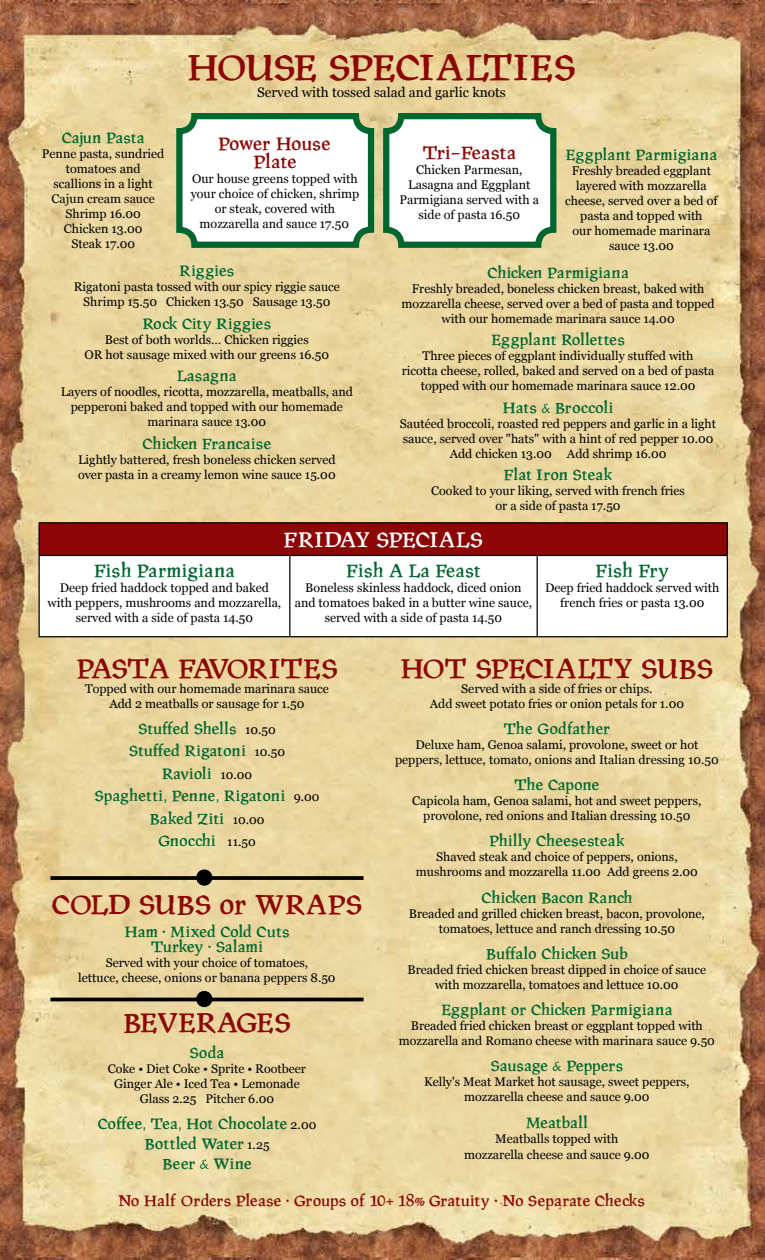
<style>
.page{position:relative;width:765px;height:1260px;background:#fff}
.page>*{position:absolute;margin:0;border:0;box-sizing:border-box;transform-origin:0 0}
.t1{font:30px "Prag Roman";letter-spacing:-.07em;color:#8b0604}
.t2{font:22.5px "Prag Roman";letter-spacing:-.06em;color:#8b0604}
.t3{font:22.5px "Prag Roman";letter-spacing:-.04em;color:#8b0604}
.t4{font:22.5px "Prag Roman";letter-spacing:-.08em;color:#8b0604}
.t5{font:17.5px "Prag Roman";letter-spacing:-.06em;color:#fff}
.t6{font:15px/18px "Prag Roman";letter-spacing:-.055em;color:#8b0604;text-align:center}
.t7{font:15px "Prag Roman";letter-spacing:-.025em;color:#00662f}
.t8{font:15px "Prag Roman";color:#00662f}
.t9{font:13.75px "Georgia";color:#000}
.t10{font:12.5px/15px "Georgia";color:#000;text-align:center}
.t11{font:12.5px/22.5px "Prag Roman";letter-spacing:-.025em;color:#00662f;text-align:center}
.t12{font:12.5px/15px "Prag Roman";color:#00662f;text-align:center}
.t13{font:12.5px "Prag Roman";letter-spacing:-.02em;color:#8b0604}
.t14{font:12.5px "Prag Roman";letter-spacing:-.05em;color:#00662f}
.s1{font-family:"Georgia";color:#000}
</style>
<div class="page">
<img style="left:0;top:0;width:765px;height:1260px">
<div style="left:39px;top:523px;width:688px;height:32px;background:#8b0604"></div>
<svg style="left:40px;top:556px;width:687px;height:80px"></svg>
<hr style="left:39px;top:522px;width:251px;height:1px;background:#000">
<hr style="left:39px;top:523px;width:1px;height:32px;background:#000">
<hr style="left:290px;top:522px;width:247px;height:1px;background:#000">
<hr style="left:537px;top:522px;width:191px;height:1px;background:#000">
<hr style="left:727px;top:523px;width:1px;height:32px;background:#000">
<hr style="left:39px;top:555px;width:251px;height:1px;background:#000">
<hr style="left:39px;top:556px;width:1px;height:80px;background:#000">
<hr style="left:290px;top:555px;width:247px;height:1px;background:#000">
<hr style="left:289px;top:556px;width:1px;height:80px;background:#000">
<hr style="left:537px;top:555px;width:191px;height:1px;background:#000">
<hr style="left:537px;top:556px;width:1px;height:80px;background:#000">
<hr style="left:727px;top:556px;width:1px;height:80px;background:#000">
<hr style="left:39px;top:636px;width:251px;height:1px;background:#000">
<hr style="left:290px;top:636px;width:247px;height:1px;background:#000">
<hr style="left:537px;top:636px;width:191px;height:1px;background:#000">
<div style="left:386px;top:116px;width:167px;height:129px;background:#fff;border-radius:15px"></div>
<div style="left:383px;top:113px;width:173px;height:135px;border:6px solid #00662f;border-radius:15px"></div>
<svg style="left:50px;top:876px;width:314px;height:4px"></svg>
<div style="left:197px;top:870px;width:15px;height:15px;background:#000;border-radius:50%"></div>
<div style="left:196px;top:869px;width:16px;height:17px;border:1px solid #000;border-radius:50%"></div>
<hr style="left:50px;top:998px;width:314px;height:3px;background:#000">
<div style="left:197px;top:992px;width:15px;height:15px;background:#000;border-radius:50%"></div>
<div style="left:196px;top:991px;width:16px;height:16px;border:1px solid #000;border-radius:50%"></div>
<div style="left:179px;top:116px;width:192px;height:129px;background:#fff;border-radius:15px"></div>
<div style="left:176px;top:113px;width:198px;height:135px;border:6px solid #00662f;border-radius:15px"></div>
<p class="t11" style="left:62px;top:127px;width:85px">Cajun Pasta</p>
<p class="t10" style="left:42px;top:146px;width:124px">Penne pasta, sundried tomatoes and scallions in a light<br>Cajun cream sauce<br>Shrimp 16.00<br>Chicken 13.00<br>Steak 17.00</p>
<h1 class="t1" style="left:187px;top:48px;width:391px">HOUSE SPECIALTIES</h1>
<p class="t9" style="left:257px;top:84px;width:250px">Served with tossed salad and garlic knots</p>
<p class="t6" style="left:218px;top:135px;width:115px">Power House<br>Plate</p>
<p class="t10" style="left:191px;top:171px;width:170px">Our house greens topped with your choice of chicken, shrimp or steak, covered with mozzarella and sauce 17.50</p>
<p class="t6" style="left:422px;top:144px;width:95px">Tri-Feasta</p>
<p class="t10" style="left:400px;top:162px;width:141px">Chicken Parmesan,<br>Lasagna and Eggplant<br>Parmigiana served with a side of pasta 16.50</p>
<p class="t12" style="left:565px;top:147px;width:153px">Eggplant Parmigiana</p>
<p class="t10" style="left:565px;top:163px;width:154px">Freshly breaded eggplant layered with mozzarella cheese, served over a bed of pasta and topped with<br>our homemade marinara sauce 13.00</p>
<p class="t11" style="left:179px;top:260px;width:57px">Riggies</p>
<p class="t10" style="left:74px;top:280px;width:268px">Rigatoni pasta tossed with our spicy riggie sauce<br>Shrimp 15.50 Chicken 13.50 Sausage 13.50</p>
<p class="t11" style="left:142px;top:313px;width:130px">Rock City Riggies</p>
<p class="t10" style="left:85px;top:332px;width:246px">Best of both worlds… Chicken riggies<br>OR hot sausage mixed with our greens 16.50</p>
<p class="t11" style="left:177px;top:365px;width:62px">Lasagna</p>
<p class="t10" style="left:61px;top:385px;width:294px">Layers of noodles, ricotta, mozzarella, meatballs, and pepperoni baked and topped with our homemade marinara sauce 13.00</p>
<p class="t11" style="left:142px;top:433px;width:131px">Chicken Francaise</p>
<p class="t10" style="left:78px;top:452px;width:259px;text-align:left">Lightly battered, fresh boneless chicken served over pasta in a creamy lemon wine sauce 15.00</p>
<p class="t11" style="left:487px;top:262px;width:144px">Chicken Parmigiana</p>
<p class="t10" style="left:402px;top:281px;width:314px">Freshly breaded, boneless chicken breast, baked with mozzarella cheese, served over a bed of pasta and topped with our homemade marinara sauce 14.00</p>
<p class="t11" style="left:491px;top:329px;width:135px">Eggplant Rollettes</p>
<p class="t10" style="left:402px;top:349px;width:314px">Three pieces of eggplant individually stuffed with<br>ricotta cheese, rolled, baked and served on a bed of pasta topped with our homemade marinara sauce 12.00</p>
<p class="t12" style="left:503px;top:400px;width:113px">Hats &amp; Broccoli</p>
<p class="t10" style="left:400px;top:416px;width:318px">Sautéed broccoli, roasted red peppers and garlic in a light sauce, served over "hats" with a hint of red pepper 10.00<br>Add chicken 13.00 Add shrimp 16.00</p>
<p class="t11" style="left:504px;top:464px;width:111px">Flat Iron Steak</p>
<p class="t10" style="left:431px;top:484px;width:255px">Cooked to your liking, served with french fries or a side of pasta 17.50</p>
<h3 class="t5" style="left:283px;top:528px;width:201px">FRIDAY SPECIALS</h3>
<p class="t8" style="left:94px;top:560px;width:143px">Fish Parmigiana</p>
<p class="t10" style="left:48px;top:580px;width:235px">Deep fried haddock topped and baked with peppers, mushrooms and mozzarella, served with a side of pasta 14.50</p>
<p class="t7" style="left:346px;top:560px;width:137px">Fish A La Feast</p>
<p class="t10" style="left:295px;top:580px;width:239px">Boneless skinless haddock, diced onion and tomatoes baked in a butter wine sauce, served with a side of pasta 14.50</p>
<p class="t7" style="left:595px;top:560px;width:75px">Fish Fry</p>
<p class="t10" style="left:545px;top:580px;width:176px">Deep fried haddock served with french fries or pasta 13.00</p>
<h2 class="t4" style="left:76px;top:653px;width:264px">PASTA FAVORITES</h2>
<p class="t10" style="left:85px;top:681px;width:245px">Topped with our homemade marinara sauce<br>Add 2 meatballs or sausage for 1.50</p>
<p class="t11" style="left:94px;top:718px;width:227px">Stuffed Shells <span class="s1">10.50<br></span>Stuffed Rigatoni <span class="s1">10.50<br></span>Ravioli <span class="s1">10.00<br></span>Spaghetti, Penne, Rigatoni <span class="s1">9.00<br></span>Baked Ziti <span class="s1">10.00<br></span>Gnocchi <span class="s1">11.50</span></p>
<h2 class="t3" style="left:51px;top:889px;width:313px">COLD SUBS or WRAPS</h2>
<p class="t12" style="left:124px;top:924px;width:167px">Ham • Mixed Cold Cuts<br>Turkey • Salami</p>
<p class="t10" style="left:78px;top:955px;width:259px">Served with your choice of tomatoes,<br>lettuce, cheese, onions or banana peppers 8.50</p>
<h2 class="t2" style="left:123px;top:1007px;width:170px">BEVERAGES</h2>
<p class="t11" style="left:189px;top:1042px;width:37px">Soda</p>
<p class="t10" style="left:108px;top:1062px;width:200px">Coke • Diet Coke • Sprite • Rootbeer<br>Ginger Ale • Iced Tea • Lemonade<br>Glass 2.25 Pitcher 6.00</p>
<p class="t11" style="left:98px;top:1115px;width:220px;line-height:20px">Coffee, Tea, Hot Chocolate <span class="s1">2.00<br></span>Bottled Water <span class="s1">1.25<br></span>Beer &amp; Wine</p>
<h2 class="t2" style="left:400px;top:653px;width:315px">HOT SPECIALTY SUBS</h2>
<p class="t10" style="left:430px;top:681px;width:256px">Served with a side of fries or chips.<br>Add sweet potato fries or onion petals for 1.00</p>
<p class="t12" style="left:504px;top:722px;width:108px">The Godfather</p>
<p class="t10" style="left:395px;top:737px;width:325px">Deluxe ham, Genoa salami, provolone, sweet or hot peppers, lettuce, tomato, onions and Italian dressing 10.50</p>
<p class="t14" style="left:514px;top:776px;width:87px">The Capone</p>
<p class="t10" style="left:412px;top:794px;width:291px">Capicola ham, Genoa salami, hot and sweet peppers, provolone, red onions and Italian dressing 10.50</p>
<p class="t12" style="left:489px;top:834px;width:138px">Philly Cheesesteak</p>
<p class="t10" style="left:416px;top:850px;width:283px">Shaved steak and choice of peppers, onions, mushrooms and mozzarella 11.00 Add greens 2.00</p>
<p class="t11" style="left:481px;top:887px;width:153px">Chicken Bacon Ranch</p>
<p class="t10" style="left:409px;top:906px;width:297px">Breaded and grilled chicken breast, bacon, provolone, tomatoes, lettuce and ranch dressing 10.50</p>
<p class="t11" style="left:486px;top:943px;width:144px">Buffalo Chicken Sub</p>
<p class="t10" style="left:408px;top:962px;width:300px">Breaded fried chicken breast dipped in choice of sauce with mozzarella, tomatoes and lettuce 10.00</p>
<p class="t11" style="left:441px;top:999px;width:233px">Eggplant or Chicken Parmigiana</p>
<p class="t10" style="left:399px;top:1019px;width:318px">Breaded fried chicken breast or eggplant topped with mozzarella and Romano cheese with marinara sauce 9.50</p>
<p class="t11" style="left:491px;top:1055px;width:134px">Sausage &amp; Peppers</p>
<p class="t10" style="left:424px;top:1075px;width:267px">Kelly's Meat Market hot sausage, sweet peppers, mozzarella cheese and sauce 9.00</p>
<p class="t12" style="left:526px;top:1115px;width:64px">Meatball</p>
<p class="t10" style="left:464px;top:1130px;width:187px;line-height:16.5px">Meatballs topped with mozzarella cheese and sauce 9.00</p>
<p class="t13" style="left:118px;top:1192px;width:529px">No Half Orders Please • Groups of 10+ 18% Gratuity • No Separate Checks</p>
</div>
